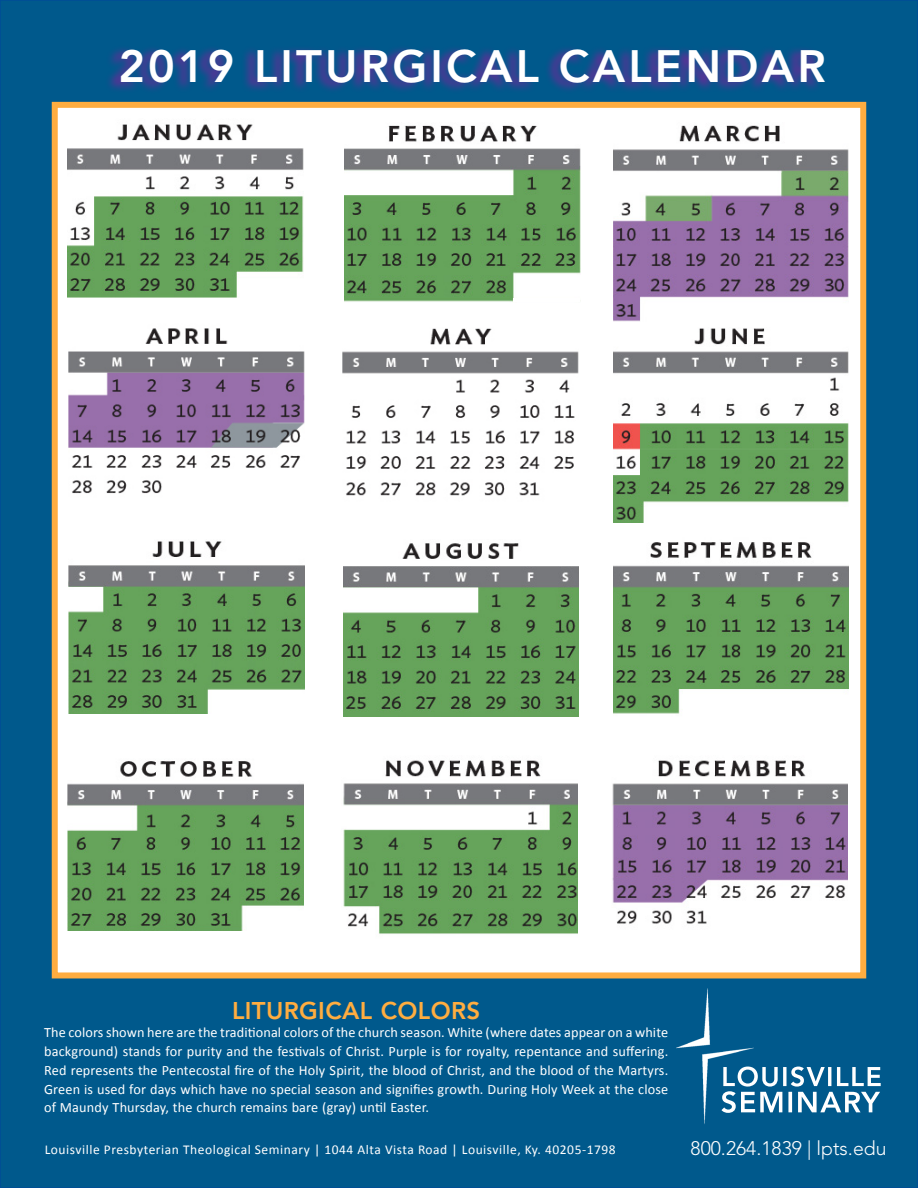
<style>
.page{position:relative;width:918px;height:1188px;background:#00598c}
.page>*{position:absolute;margin:0;border:0;box-sizing:border-box;transform-origin:0 0}
.t1{font:800 45px "Avenir LT Std";letter-spacing:.07em;color:#fff}
.t2{font:800 24px "Avenir LT Std";letter-spacing:.015em;color:#ffad40}
.t3{font:300 19.5px "Avenir LT Std";color:#fff}
.t4{font:14.25px/18.8px "Calibri";letter-spacing:.01em;color:#fff;text-align:justify}
.t5{font:13.5px "Calibri";letter-spacing:.04em;color:#fff}
</style>
<div class="page">
<div style="left:104px;top:45px;width:719px;height:49px;background:#85209b;opacity:.75"></div>
<div style="left:52px;top:102px;width:814px;height:876px;background:#fff;border:6px solid #ffad40"></div>
<svg style="left:843px;top:1067px;width:38px;height:46px"></svg>
<img style="left:68px;top:124px;width:235px;height:174px">
<img style="left:345px;top:125px;width:235px;height:177px">
<img style="left:613px;top:125px;width:236px;height:196px">
<img style="left:69px;top:328px;width:236px;height:166px">
<img style="left:343px;top:328px;width:236px;height:168px">
<img style="left:613px;top:328px;width:236px;height:195px">
<img style="left:69px;top:541px;width:236px;height:173px">
<img style="left:612px;top:760px;width:235px;height:164px">
<img style="left:68px;top:761px;width:235px;height:170px">
<img style="left:343px;top:543px;width:236px;height:174px">
<img style="left:613px;top:542px;width:236px;height:172px">
<img style="left:343px;top:760px;width:234px;height:174px">
<img style="left:676px;top:989px;width:167px;height:135px">
<hr style="left:514px;top:299px;width:66px;height:3px;background:#fff">
<p class="t1" style="left:118px;top:39px;width:709px">2019 LITURGICAL CALENDAR</p>
<p class="t2" style="left:232px;top:996px;width:250px">LITURGICAL COLORS</p>
<p class="t4" style="left:44px;top:1023px;width:626px">The colors shown here are the traditional colors of the church season. White (where dates appear on a white background) stands for purity and the festivals of Christ. Purple is for royalty, repentance and suffering.<br>Red represents the Pentecostal fire of the Holy Spirit, the blood of Christ, and the blood of the Martyrs.<br>Green is used for days which have no special season and signifies growth. During Holy Week at the close of Maundy Thursday, the church remains bare (gray) until Easter.</p>
<p class="t5" style="left:45px;top:1141px;width:573px">Louisville Presbyterian Theological Seminary | 1044 Alta Vista Road | Louisville, Ky. 40205-1798</p>
<p class="t3" style="left:691px;top:1137px;width:198px">800.264.1839 | lpts.edu</p>
</div>
